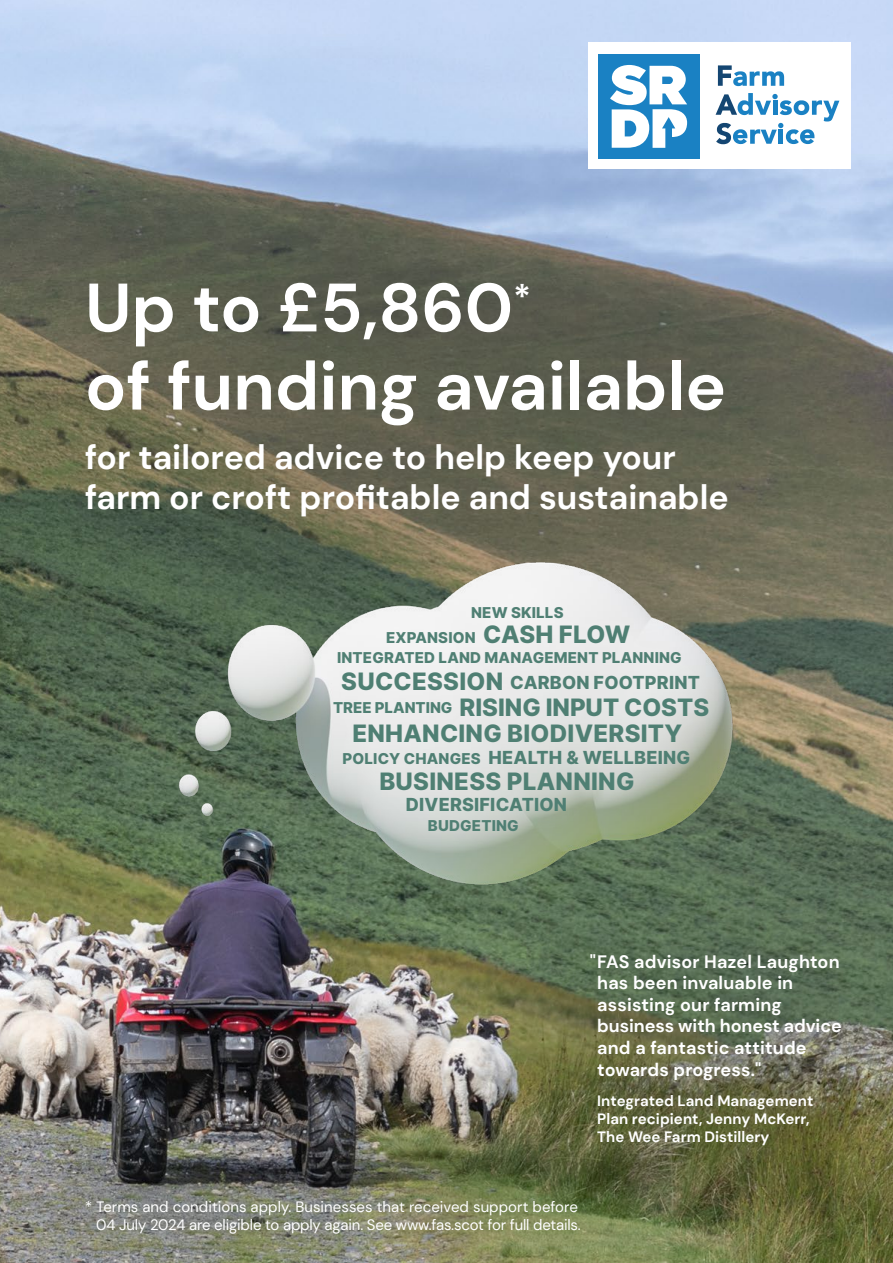
<style>
.page{position:relative;width:893px;height:1263px;background:#fff}
.page>*{position:absolute;margin:0;border:0;box-sizing:border-box;transform-origin:0 0}
.Heading{font:700 68.25px "DM Sans";color:#fff}
.Heading-2{font:700 33.9px/40.7px "DM Sans";color:#fff}
.Heading-3{font:800 24px "Inter";letter-spacing:.01em;color:#4f7f73}
.Heading-4{font:800 24px "Inter";letter-spacing:-.01em;color:#4f7f73}
.t1{font:700 18px/21.6px "DM Sans";letter-spacing:.01em;color:#fff}
.Heading-5{font:800 18px "Inter";letter-spacing:.01em;color:#4f7f73}
.Front_body_text{font:15px/18px "DM Sans";letter-spacing:-.01em;color:#fff;text-align:right}
.Heading-6{font:800 15px "Inter";letter-spacing:.01em;color:#4f7f73}
.Body_text{font:700 15px/18px "DM Sans";letter-spacing:.005em;color:#fff}
</style>
<div class="page">
<img style="left:0;top:0;width:893px;height:1263px">
<div style="left:477px;top:835px;width:416px;height:428px;background:#3f503e;opacity:.15"></div>
<div style="left:10px;top:206px;width:789px;height:383px;background:#3f503e;opacity:.12"></div>
<div style="left:588px;top:43px;width:262px;height:126px;background:#fff"></div>
<div style="left:599px;top:54px;width:101px;height:104px;background:#1a81c3"></div>
<svg style="left:718px;top:65px;width:66px;height:21px"></svg>
<svg style="left:716px;top:93px;width:123px;height:51px"></svg>
<svg style="left:610px;top:65px;width:77px;height:83px"></svg>
<img style="left:153px;top:545px;width:613px;height:348px">
<div style="left:312px;top:583px;width:419px;height:271px;background:#fff;opacity:.3"></div>
<div style="left:61px;top:1175px;width:543px;height:84px;background:#3f503e;opacity:.35"></div>
<p class="Heading" style="left:85px;top:265px;width:448px">Up to £5,860<sup>*</sup></p>
<p class="Heading" style="left:85px;top:343px;width:643px">of funding available</p>
<p class="Heading-2" style="left:85px;top:437px;width:645px">for tailored advice to help keep your farm or croft profitable and sustainable</p>
<p class="Heading-6" style="left:471px;top:602px;width:94px">NEW SKILLS</p>
<p class="Heading-6" style="left:386px;top:627px;width:91px">EXPANSION</p>
<p class="Heading-4" style="left:483px;top:617px;width:149px">CASH FLOW</p>
<p class="Heading-6" style="left:337px;top:647px;width:346px">INTEGRATED LAND MANAGEMENT PLANNING</p>
<p class="Heading-3" style="left:341px;top:664px;width:164px">SUCCESSION</p>
<p class="Heading-3" style="left:460px;top:690px;width:251px">RISING INPUT COSTS</p>
<p class="Heading-5" style="left:510px;top:670px;width:191px">CARBON FOOTPRINT</p>
<p class="Heading-6" style="left:333px;top:696px;width:121px">TREE PLANTING</p>
<p class="Heading-3" style="left:352px;top:716px;width:331px">ENHANCING BIODIVERSITY</p>
<p class="Heading-5" style="left:489px;top:744px;width:203px">HEALTH &amp; WELLBEING</p>
<p class="Heading-6" style="left:343px;top:747px;width:140px">POLICY CHANGES</p>
<p class="Heading-3" style="left:379px;top:764px;width:257px">BUSINESS PLANNING</p>
<p class="Heading-5" style="left:406px;top:792px;width:162px">DIVERSIFICATION</p>
<p class="Heading-6" style="left:428px;top:814px;width:92px">BUDGETING</p>
<p class="t1" style="left:597px;top:950px;width:246px;text-indent:-8px">"FAS advisor Hazel Laughton has been invaluable in assisting our farming business with honest advice and a fantastic attitude towards progress."</p>
<p class="Body_text" style="left:597px;top:1092px;width:218px">Integrated Land Management<br>Plan recipient, Jenny McKerr,<br>The Wee Farm Distillery</p>
<p class="Front_body_text" style="left:85px;top:1198px;width:497px">* Terms and conditions apply. Businesses that received support before<br>04 July 2024 are eligible to apply again. See www.fas.scot for full details.</p>
</div>
